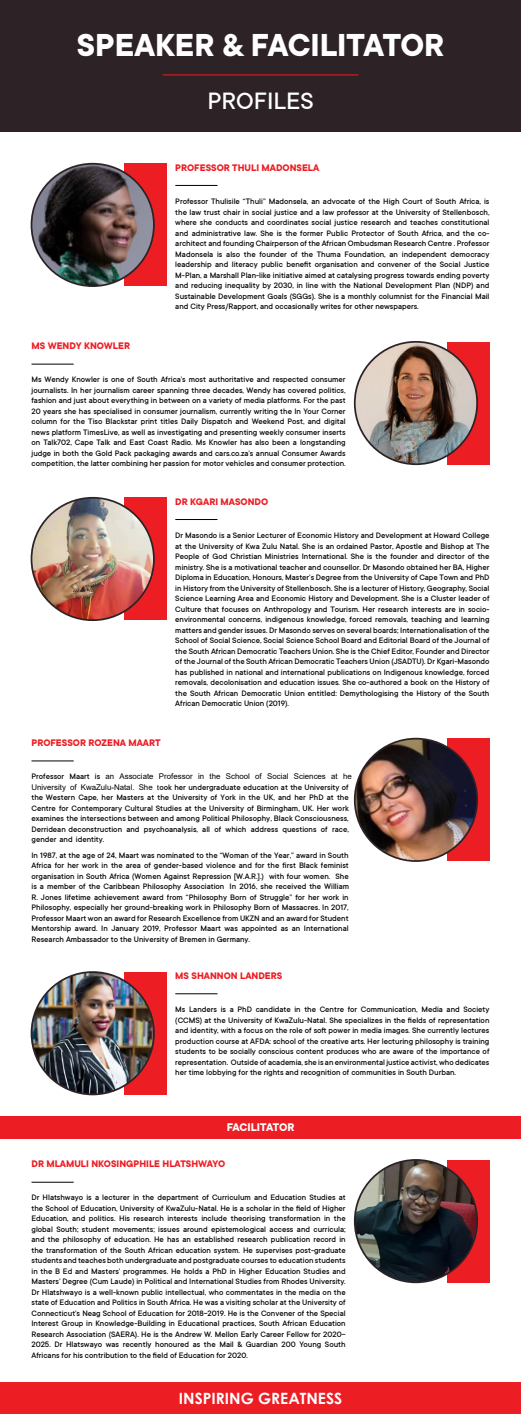
<style>
.page{position:relative;width:521px;height:1414px;background:#fff}
.page>*{position:absolute;margin:0;border:0;box-sizing:border-box;transform-origin:0 0}
.t1{font:700 35px "TT Commons";color:#fff}
.t2{font:500 26.25px "TT Commons";color:#fff}
.t3{font:700 15.58px "Century Gothic";color:#fff}
.t4{font:700 12.25px "TT Commons";letter-spacing:-.01em;color:#fff}
.t5{font:700 10.5px "TT Commons";color:#ed1d24}
.t6{font:500 8.75px/10.5px "TT Commons";color:#000;text-align:justify}
.t7{font:7.88px "Arial";color:#000}
.s1{font-family:"TT Commons";font-weight:500;font-size:8.75px}
.s2{font-family:"Arial";font-weight:400;font-size:7.88px}
.s3{font-family:"Minion Pro";font-weight:400}
</style>
<div class="page">
<div style="left:0;top:1382px;width:521px;height:32px;background:#ed1d24"></div>
<div style="left:0;top:0;width:521px;height:132px;background:#2d2226"></div>
<hr style="left:162px;top:75px;width:196px;height:1px;background:#ed1d24">
<hr style="left:175px;top:185px;width:42px;height:1px;background:#000">
<hr style="left:175px;top:993px;width:42px;height:1px;background:#000">
<hr style="left:175px;top:519px;width:42px;height:1px;background:#000">
<hr style="left:32px;top:364px;width:42px;height:1px;background:#000">
<hr style="left:32px;top:761px;width:42px;height:1px;background:#000">
<hr style="left:32px;top:1182px;width:42px;height:1px;background:#000">
<div style="left:124px;top:164px;width:42px;height:122px;background:#ed1d24"></div>
<div style="left:124px;top:972px;width:42px;height:122px;background:#ed1d24"></div>
<div style="left:124px;top:498px;width:42px;height:122px;background:#ed1d24"></div>
<div style="left:447px;top:342px;width:42px;height:122px;background:#ed1d24"></div>
<div style="left:447px;top:739px;width:42px;height:122px;background:#ed1d24"></div>
<div style="left:447px;top:1160px;width:42px;height:122px;background:#ed1d24"></div>
<img style="left:32px;top:164px;width:122px;height:122px;border-radius:61px">
<div style="left:31px;top:163px;width:124px;height:124px;border:2px solid #2d2226;border-radius:50%"></div>
<img style="left:32px;top:972px;width:122px;height:122px;border-radius:61px">
<div style="left:31px;top:971px;width:124px;height:124px;border:2px solid #2d2226;border-radius:50%"></div>
<img style="left:32px;top:498px;width:122px;height:122px;border-radius:61px">
<div style="left:31px;top:497px;width:124px;height:124px;border:2px solid #2d2226;border-radius:50%"></div>
<img style="left:355px;top:342px;width:122px;height:122px">
<div style="left:354px;top:341px;width:124px;height:124px;border:2px solid #2d2226;border-radius:50%"></div>
<img style="left:355px;top:739px;width:122px;height:122px;border-radius:61px">
<div style="left:354px;top:738px;width:124px;height:124px;border:2px solid #2d2226;border-radius:50%"></div>
<img style="left:355px;top:1160px;width:122px;height:122px;border-radius:61px">
<div style="left:354px;top:1159px;width:124px;height:124px;border:2px solid #2d2226;border-radius:50%"></div>
<div style="left:0;top:1116px;width:521px;height:22px;background:#ed1d24"></div>
<h1 class="t1" style="left:77px;top:26px;width:369px">SPEAKER &amp; FACILITATOR</h1>
<h2 class="t2" style="left:207px;top:86px;width:108px">PROFILES</h2>
<p class="t5" style="left:175px;top:162px;width:146px">PROFESSOR THULI MADONSELA</p>
<p class="t6" style="left:175px;top:196px;width:316px">Professor Thulisile “Thuli” Madonsela, an advocate of the High Court of South Africa, is the law trust chair in social justice and a law professor at the University of Stellenbosch, where she conducts and coordinates social justice research and teaches constitutional and administrative law. She is the former Public Protector of South Africa, and the co&shy;architect and founding Chairperson of the African Ombudsman Research Centre . Professor Madonsela is also the founder of the Thuma Foundation, an independent democracy leadership and literacy public benefit organisation and convener of the Social Justice M-Plan, a Marshall Plan-like initiative aimed at catalysing progress towards ending poverty and reducing inequality by 2030, in line with the National Development Plan (NDP) and Sustainable Development Goals (SGGs). She is a monthly columnist for the Financial Mail and City Press/Rapport, and occasionally writes for other newspapers.</p>
<p class="t5" style="left:32px;top:340px;width:100px">MS WENDY KNOWLER</p>
<p class="t6" style="left:32px;top:374px;width:316px">Ms Wendy Knowler is one of South Africa’s most authoritative and respected consumer journalists. In her journalism career spanning three decades, Wendy has covered politics, fashion and just about everything in between on a variety of media platforms. For the past 20 years she has specialised in consumer journalism, currently writing the In Your Corner column for the Tiso Blackstar print titles Daily Dispatch and Weekend Post, and digital news platform TimesLive, as well as investigating and presenting weekly consumer inserts on Talk702, Cape Talk and East Coast Radio. Ms Knowler has also been a longstanding judge in both the Gold Pack packaging awards and cars.co.za’s annual Consumer Awards competition, the latter combining her passion for motor vehicles and consumer protection.</p>
<p class="t5" style="left:175px;top:496px;width:94px">DR KGARI MASONDO</p>
<p class="t6" style="left:175px;top:530px;width:316px">Dr Masondo is a Senior Lecturer of Economic History and Development at Howard College at the University of Kwa Zulu Natal. She is an ordained Pastor, Apostle and Bishop at The People of God Christian Ministries International. She is the founder and director of the ministry. She is a motivational teacher and counsellor. Dr Masondo obtained her BA, Higher Diploma in Education, Honours, Master’s Degree from the University of Cape Town and PhD in History from the University of Stellenbosch. She is a lecturer of History, Geography, Social Science Learning Area and Economic History and Development. She is a Cluster leader of Culture that focuses on Anthropology and Tourism. Her research interests are in socio&shy;environmental concerns, indigenous knowledge, forced removals, teaching and learning matters and gender issues. Dr Masondo serves on several boards; Internationalisation of the School of Social Science, Social Science School Board and Editorial Board of the Journal of the South African Democratic Teachers Union. She is the Chief Editor, Founder and Director of the Journal of the South African Democratic Teachers Union (JSADTU). Dr Kgari-Masondo has published in national and international publications on Indigenous knowledge, forced removals, decolonisation and education issues. She co-authored a book on the History of the South African Democratic Union entitled: Demythologising the History of the South African Democratic Union (2019).</p>
<p class="t5" style="left:32px;top:737px;width:131px">PROFESSOR ROZENA MAART</p>
<p class="t7" style="left:32px;top:771px;width:322px"><span class="s1">Professor Maart is</span> an Associate Professor in the School of Social Sciences at he</p>
<p class="t6" style="left:31px;top:782px;width:319px"><span class="s2">University of KwaZulu-Natal. She</span> <span class="s3">t</span>ook her undergraduate education at the University of the Western Cape, her Masters at the University of York in the UK, and her PhD at the Centre for Contemporary Cultural Studies at the University of Birmingham, UK. Her work examines the intersections between and among Political Philosophy, Black Consciousness, Derridean deconstruction and psychoanalysis, all of which address questions of race, gender and identity.</p>
<p class="t6" style="left:31px;top:850px;width:319px">In 1987, at the age of 24, Maart was nominated to the “Woman of the Year,” award in South Africa for her work in the area of gender-based violence and for the first Black feminist organisation in South Africa (Women Against Repression [W.A.R.].) with four women. She is a member of the Caribbean Philosophy Association In 2016, she received the William R. Jones lifetime achievement award from “Philosophy Born of Struggle” for her work in Philosophy, especially her ground-breaking work in Philosophy Born of Massacres. In 2017, Professor Maart won an award for Research Excellence from UKZN and an award for Student Mentorship award. In January 2019, Professor Maart was appointed as an International Research Ambassador to the University of Bremen in Germany.</p>
<p class="t5" style="left:175px;top:970px;width:108px">MS SHANNON LANDERS</p>
<p class="t6" style="left:175px;top:1004px;width:316px">Ms Landers is a PhD candidate in the Centre for Communication, Media and Society (CCMS) at the University of KwaZulu-Natal. She specializes in the fields of representation and identity, with a focus on the role of soft power in media images. She currently lectures production course at AFDA: school of the creative arts. Her lecturing philosophy is training students to be socially conscious content produces who are aware of the importance of representation. Outside of academia, she is an environmental justice activist, who dedicates her time lobbying for the rights and recognition of communities in South Durban.</p>
<h3 class="t4" style="left:227px;top:1121px;width:69px">FACILITATOR</h3>
<p class="t5" style="left:32px;top:1158px;width:195px">DR MLAMULI NKOSINGPHILE HLATSHWAYO</p>
<p class="t6" style="left:32px;top:1192px;width:316px">Dr Hlatshwayo is a lecturer in the department of Curriculum and Education Studies at the School of Education, University of KwaZulu-Natal. He is a scholar in the field of Higher Education, and politics. His research interests include theorising transformation in the global South; student movements; issues around epistemological access and curricula; and the philosophy of education. He has an established research publication record in the transformation of the South African education system. He supervises post-graduate students and teaches both undergraduate and postgraduate courses to education students in the B Ed and Masters’ programmes. He holds a PhD in Higher Education Studies and Masters’ Degree (Cum Laude) in Political and International Studies from Rhodes University.<br>Dr Hlatshwayo is a well-known public intellectual, who commentates in the media on the state of Education and Politics in South Africa. He was a visiting scholar at the University of Connecticut’s Neag School of Education for 2018-2019. He is the Convener of the Special Interest Group in Knowledge-Building in Educational practices, South African Education Research Association (SAERA). He is the Andrew W. Mellon Early Career Fellow for 2020- 2025. Dr Hlatswayo was recently honoured as the Mail &amp; Guardian 200 Young South Africans for his contribution to the field of Education for 2020.</p>
<h3 class="t3" style="left:179px;top:1386px;width:165px">INSPIRING GREATNESS</h3>
</div>
